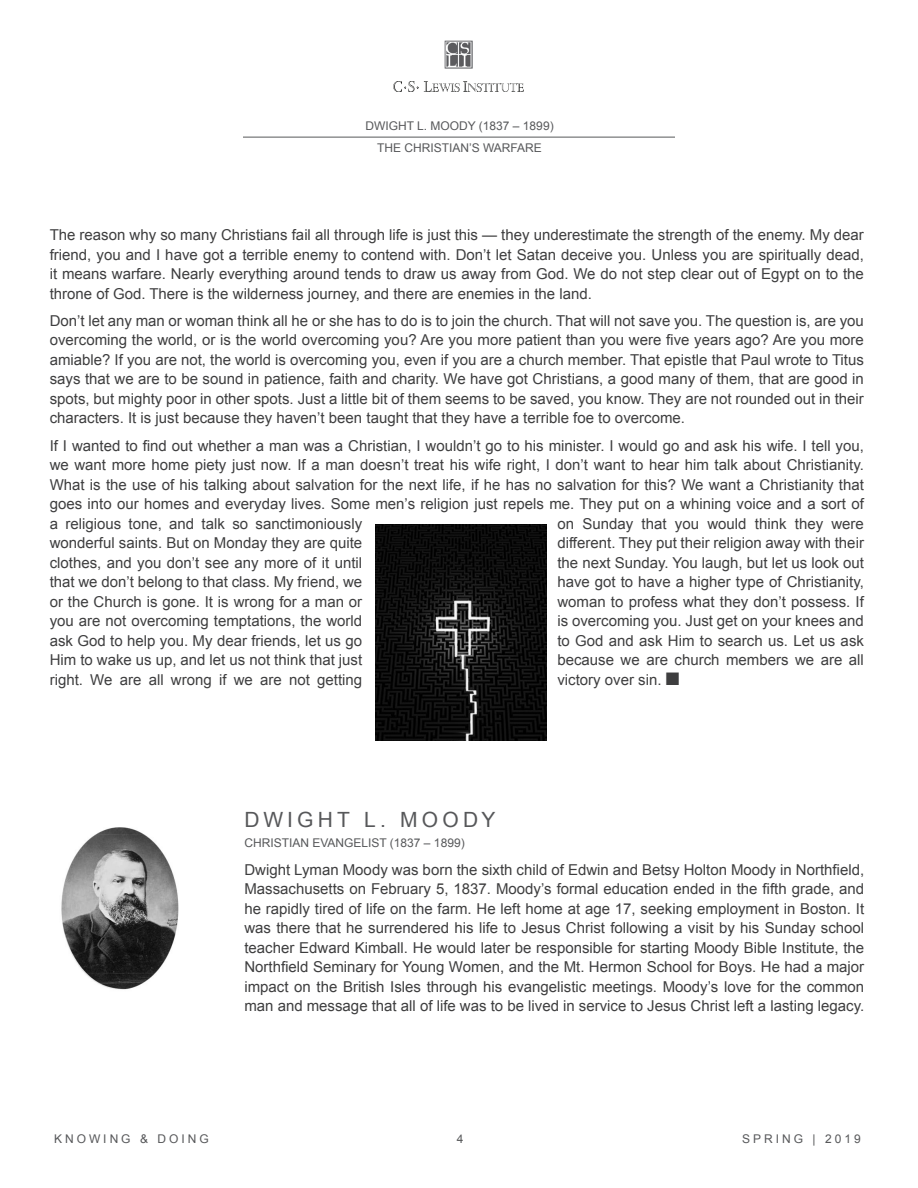
<style>
.page{position:relative;width:918px;height:1188px;background:#fff}
.page>*{position:absolute;margin:0;border:0;box-sizing:border-box;transform-origin:0 0}
.body{font:21px "Arial";letter-spacing:.195em;color:#57585a}
.arialBodytext{font:15px/19.5px "Arial";color:#3e3e3f;text-align:justify}
.galliardBody{font:15px/19.5px "Arial";color:#3e3e3f;text-align:justify}
.galliardBody-2{font:12px "Arial";color:#57585a}
.galliardBody-3{font:12px "Arial";letter-spacing:.25em;color:#57585a}
</style>
<div class="page">
<hr style="left:243px;top:137px;width:432px;height:1px;background:#57585a">
<img style="left:393px;top:82px;width:130px;height:10px">
<img style="left:445px;top:41px;width:27px;height:27px">
<img style="left:375px;top:524px;width:171px;height:216px">
<img style="left:61px;top:827px;width:118px;height:163px">
<p class="galliardBody-2" style="left:365px;top:118px;width:190px">DWIGHT L. MOODY (1837 – 1899)</p>
<p class="galliardBody-2" style="left:377px;top:140px;width:166px">THE CHRISTIAN’S WARFARE</p>
<p class="arialBodytext" style="left:50px;top:226px;width:816px">The reason why so many Christians fail all through life is just this — they underestimate the strength of the enemy. My dear friend, you and I have got a terrible enemy to contend with. Don’t let Satan deceive you. Unless you are spiritually dead, it means warfare. Nearly everything around tends to draw us away from God. We do not step clear out of Egypt on to the throne of God. There is the wilderness journey, and there are enemies in the land.</p>
<p class="arialBodytext" style="left:50px;top:311px;width:816px">Don’t let any man or woman think all he or she has to do is to join the church. That will not save you. The question is, are you overcoming the world, or is the world overcoming you? Are you more patient than you were five years ago? Are you more amiable? If you are not, the world is overcoming you, even if you are a church member. That epistle that Paul wrote to Titus says that we are to be sound in patience, faith and charity. We have got Christians, a good many of them, that are good in spots, but mighty poor in other spots. Just a little bit of them seems to be saved, you know. They are not rounded out in their characters. It is just because they haven’t been taught that they have a terrible foe to overcome.</p>
<p class="arialBodytext" style="left:50px;top:436px;width:816px">If I wanted to find out whether a man was a Christian, I wouldn’t go to his minister. I would go and ask his wife. I tell you, we want more home piety just now. If a man doesn’t treat his wife right, I don’t want to hear him talk about Christianity.<br>What is the use of his talking about salvation for the next life, if he has no salvation for this? We want a Christianity that goes into our homes and everyday lives. Some men’s religion just repels me. They put on a whining voice and a sort of a religious tone, and talk so sanctimoniously</p>
<p class="arialBodytext" style="left:557px;top:514px;width:308px">on Sunday that you would think they were</p>
<p class="arialBodytext" style="left:50px;top:533px;width:314px">wonderful saints. But on Monday they are quite</p>
<p class="arialBodytext" style="left:557px;top:533px;width:308px">different. They put their religion away with their</p>
<p class="arialBodytext" style="left:50px;top:553px;width:314px">clothes, and you don’t see any more of it until</p>
<p class="arialBodytext" style="left:557px;top:553px;width:308px">the next Sunday. You laugh, but let us look out</p>
<p class="arialBodytext" style="left:50px;top:572px;width:314px">that we don’t belong to that class. My friend, we</p>
<p class="arialBodytext" style="left:557px;top:572px;width:308px">have got to have a higher type of Christianity,</p>
<p class="arialBodytext" style="left:50px;top:592px;width:314px">or the Church is gone. It is wrong for a man or</p>
<p class="arialBodytext" style="left:557px;top:592px;width:308px">woman to profess what they don’t possess. If</p>
<p class="arialBodytext" style="left:50px;top:611px;width:314px">you are not overcoming temptations, the world</p>
<p class="arialBodytext" style="left:557px;top:611px;width:308px">is overcoming you. Just get on your knees and</p>
<p class="arialBodytext" style="left:50px;top:631px;width:314px">ask God to help you. My dear friends, let us go</p>
<p class="arialBodytext" style="left:557px;top:631px;width:308px">to God and ask Him to search us. Let us ask</p>
<p class="arialBodytext" style="left:50px;top:650px;width:314px">Him to wake us up, and let us not think that just</p>
<p class="arialBodytext" style="left:557px;top:650px;width:308px">because we are church members we are all</p>
<p class="arialBodytext" style="left:50px;top:670px;width:314px">right. We are all wrong if we are not getting</p>
<p class="arialBodytext" style="left:557px;top:670px;width:124px">victory over sin. ■</p>
<p class="body" style="left:244px;top:806px;width:253px">DWIGHT L. MOODY</p>
<p class="galliardBody-2" style="left:244px;top:835px;width:222px">CHRISTIAN EVANGELIST (1837 – 1899)</p>
<p class="galliardBody" style="left:244px;top:860px;width:621px">Dwight Lyman Moody was born the sixth child of Edwin and Betsy Holton Moody in Northfield, Massachusetts on February 5, 1837. Moody’s formal education ended in the fifth grade, and he rapidly tired of life on the farm. He left home at age 17, seeking employment in Boston. It was there that he surrendered his life to Jesus Christ following a visit by his Sunday school teacher Edward Kimball. He would later be responsible for starting Moody Bible Institute, the Northfield Seminary for Young Women, and the Mt. Hermon School for Boys. He had a major impact on the British Isles through his evangelistic meetings. Moody’s love for the common man and message that all of life was to be lived in service to Jesus Christ left a lasting legacy.</p>
<p class="galliardBody-2" style="left:457px;top:1131px;width:8px">4</p>
<p class="galliardBody-3" style="left:54px;top:1131px;width:156px">KNOWING &amp; DOING</p>
<p class="galliardBody-3" style="left:742px;top:1131px;width:120px">SPRING | 2019</p>
</div>
